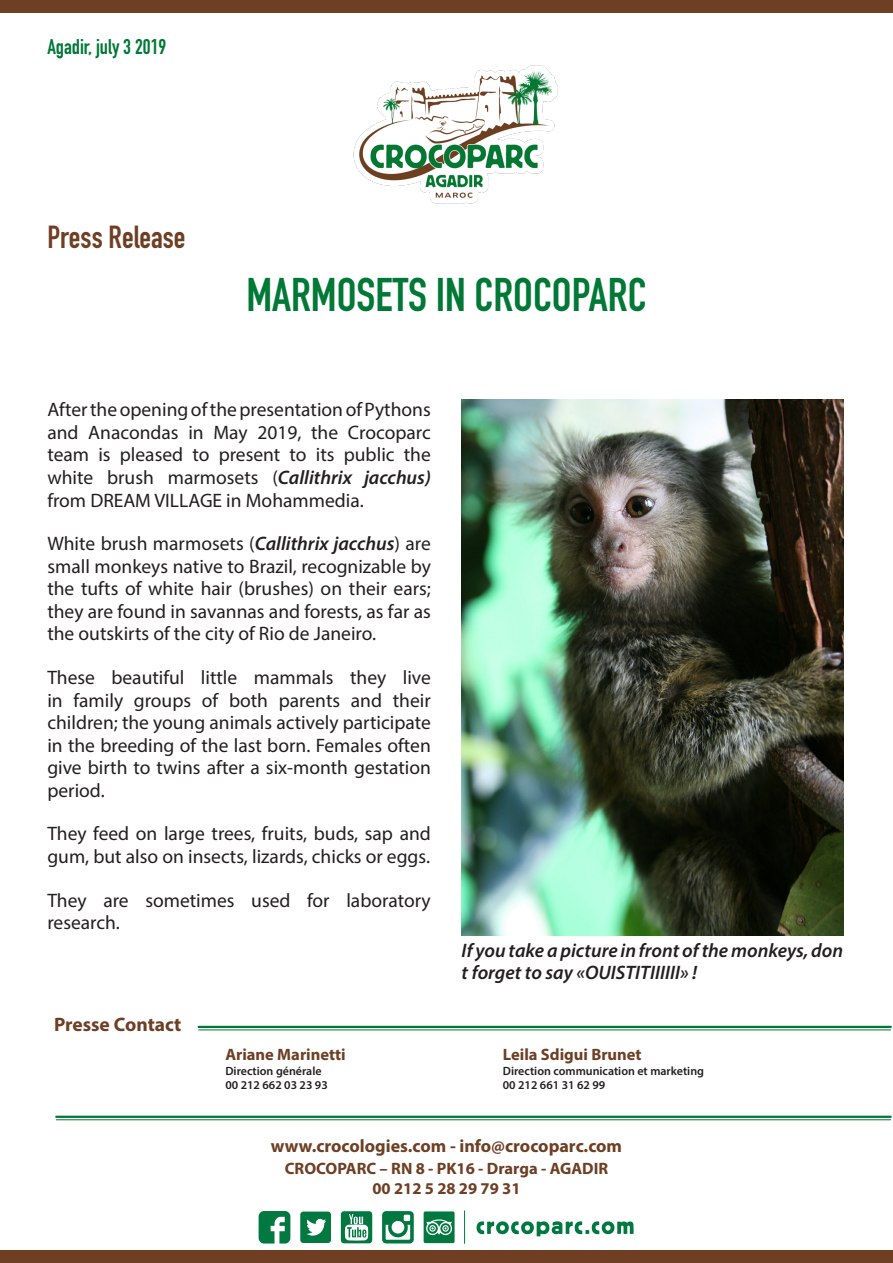
<style>
.page{position:relative;width:893px;height:1263px;background:#fff}
.page>*{position:absolute;margin:0;border:0;box-sizing:border-box;transform-origin:0 0}
.t1{font:700 46.5px "DIN Condensed";color:#007836}
.t2{font:700 31.5px "DIN Condensed";color:#6e3f24}
.t3{font:700 21px "DIN Condensed";color:#007836}
.t4{font:19.5px/22.5px "Myriad Pro";color:#231f20}
.t5{font:italic 600 19.5px/22.5px "Myriad Pro";color:#231f20}
.t6{font:700 19.5px "Myriad Pro";color:#6e3f24}
.t7{font:700 18px "Myriad Pro";color:#6e3f24}
.t8{font:700 16.5px "Myriad Pro";color:#6e3f24}
.t9{font:600 12px "Myriad Pro";color:#231f20}
.s1{font-weight:600;font-style:italic}
.s2{font-weight:400;font-style:normal}
</style>
<div class="page">
<svg style="left:258px;top:1210px;width:376px;height:34px"></svg>
<hr style="left:199px;top:1026px;width:692px;height:2px;background:#007836">
<hr style="left:199px;top:1029px;width:692px;height:1px;background:#007836">
<hr style="left:56px;top:1116px;width:835px;height:2px;background:#007836">
<hr style="left:56px;top:1119px;width:835px;height:1px;background:#007836">
<div style="left:0;top:0;width:893px;height:13px;background:#6e3f24"></div>
<div style="left:0;top:1250px;width:893px;height:13px;background:#6e3f24"></div>
<img style="left:462px;top:400px;width:381px;height:535px">
<img style="left:353px;top:65px;width:205px;height:139px">
<p class="t3" style="left:47px;top:33px;width:120px">Agadir, july 3 2019</p>
<p class="t2" style="left:47px;top:216px;width:140px">Press Release</p>
<p class="t1" style="left:246px;top:264px;width:402px">MARMOSETS IN CROCOPARC</p>
<p class="t4" style="left:47px;top:398px;width:385px;text-align:right">AftertheopeningofthepresentationofPythons<br>Crocoparc</p>
<p class="t4" style="left:47px;top:421px;width:33px">and</p>
<p class="t4" style="left:88px;top:421px;width:92px">Anacondas</p>
<p class="t4" style="left:311px;top:421px;width:29px">the</p>
<p class="t4" style="left:188px;top:421px;width:17px">in</p>
<p class="t4" style="left:213px;top:421px;width:36px">May</p>
<p class="t4" style="left:257px;top:421px;width:46px">2019,</p>
<p class="t4" style="left:47px;top:443px;width:43px">team</p>
<p class="t4" style="left:98px;top:443px;width:14px">is</p>
<p class="t4" style="left:120px;top:443px;width:65px">pleased</p>
<p class="t4" style="left:192px;top:443px;width:19px">to</p>
<p class="t4" style="left:219px;top:443px;width:63px">present</p>
<p class="t4" style="left:290px;top:443px;width:19px">to</p>
<p class="t4" style="left:316px;top:443px;width:20px">its</p>
<p class="t4" style="left:344px;top:443px;width:52px">public</p>
<p class="t4" style="left:404px;top:443px;width:29px">the</p>
<p class="t4" style="left:47px;top:466px;width:318px">white<br>from DREAM VILLAGE in Mohammedia.</p>
<p class="t4" style="left:47px;top:532px;width:385px;text-align:justify">White brush marmosets (<span class="s1">Callithrix jacchus</span>) are small monkeys native to Brazil, recognizable by the tufts of white hair (brushes) on their ears; they are found in savannas and forests, as far as the outskirts of the city of Rio de Janeiro.</p>
<p class="t4" style="left:403px;top:666px;width:30px">live</p>
<p class="t4" style="left:107px;top:466px;width:48px">brush</p>
<p class="t5" style="left:272px;top:466px;width:81px"><span class="s2">(</span>Callithrix</p>
<p class="t5" style="left:364px;top:466px;width:69px">jacchus(</p>
<p class="t4" style="left:168px;top:466px;width:92px">marmosets</p>
<p class="t4" style="left:111px;top:666px;width:75px">beautiful</p>
<p class="t4" style="left:47px;top:666px;width:49px">These</p>
<p class="t4" style="left:201px;top:666px;width:38px">little</p>
<p class="t4" style="left:254px;top:666px;width:81px">mammals</p>
<p class="t4" style="left:350px;top:666px;width:38px">they</p>
<p class="t4" style="left:73px;top:688px;width:51px">family</p>
<p class="t4" style="left:202px;top:688px;width:18px">of</p>
<p class="t4" style="left:229px;top:688px;width:41px">both</p>
<p class="t4" style="left:351px;top:688px;width:33px">and</p>
<p class="t4" style="left:393px;top:688px;width:39px">their</p>
<p class="t4" style="left:47px;top:688px;width:385px">in<br>children; the young animals actively participate in the breeding of the last born. Females often give birth to twins after a six-month gestation period.</p>
<p class="t4" style="left:47px;top:822px;width:385px">They feed on large trees, fruits, buds, sap and gum, but also on insects, lizards, chicks or eggs.</p>
<p class="t4" style="left:346px;top:888px;width:86px">laboratory</p>
<p class="t4" style="left:279px;top:688px;width:63px">parents</p>
<p class="t4" style="left:134px;top:688px;width:59px">groups</p>
<p class="t4" style="left:307px;top:888px;width:24px">for</p>
<p class="t4" style="left:47px;top:888px;width:74px">They research.</p>
<p class="t4" style="left:251px;top:888px;width:41px">used</p>
<p class="t4" style="left:145px;top:888px;width:91px">sometimes</p>
<p class="t4" style="left:103px;top:888px;width:27px">are</p>
<p class="t6" style="left:54px;top:1012px;width:129px">Presse Contact</p>
<p class="t8" style="left:225px;top:1044px;width:122px">Ariane Marinetti</p>
<p class="t9" style="left:225px;top:1063px;width:98px">Direction générale</p>
<p class="t9" style="left:225px;top:1077px;width:104px">00 212 662 03 23 93</p>
<p class="t5" style="left:462px;top:938px;width:383px">Ifyoutakeapictureinfrontofthemonkeys,don t forget to say «OUISTITIIIIII !«</p>
<p class="t8" style="left:503px;top:1044px;width:140px">Leila Sdigui Brunet</p>
<p class="t9" style="left:503px;top:1063px;width:203px">Direction communication et marketing</p>
<p class="t9" style="left:503px;top:1077px;width:104px">00 212 661 31 62 99</p>
<p class="t7" style="left:271px;top:1134px;width:353px">www.crocologies.com - info@crocoparc.com</p>
<p class="t8" style="left:285px;top:1157px;width:325px">CROCOPARC – RN -8 PK16 - Drarga - AGADIR</p>
<p class="t8" style="left:372px;top:1177px;width:150px">00 212 5 28 29 79 31</p>
</div>
